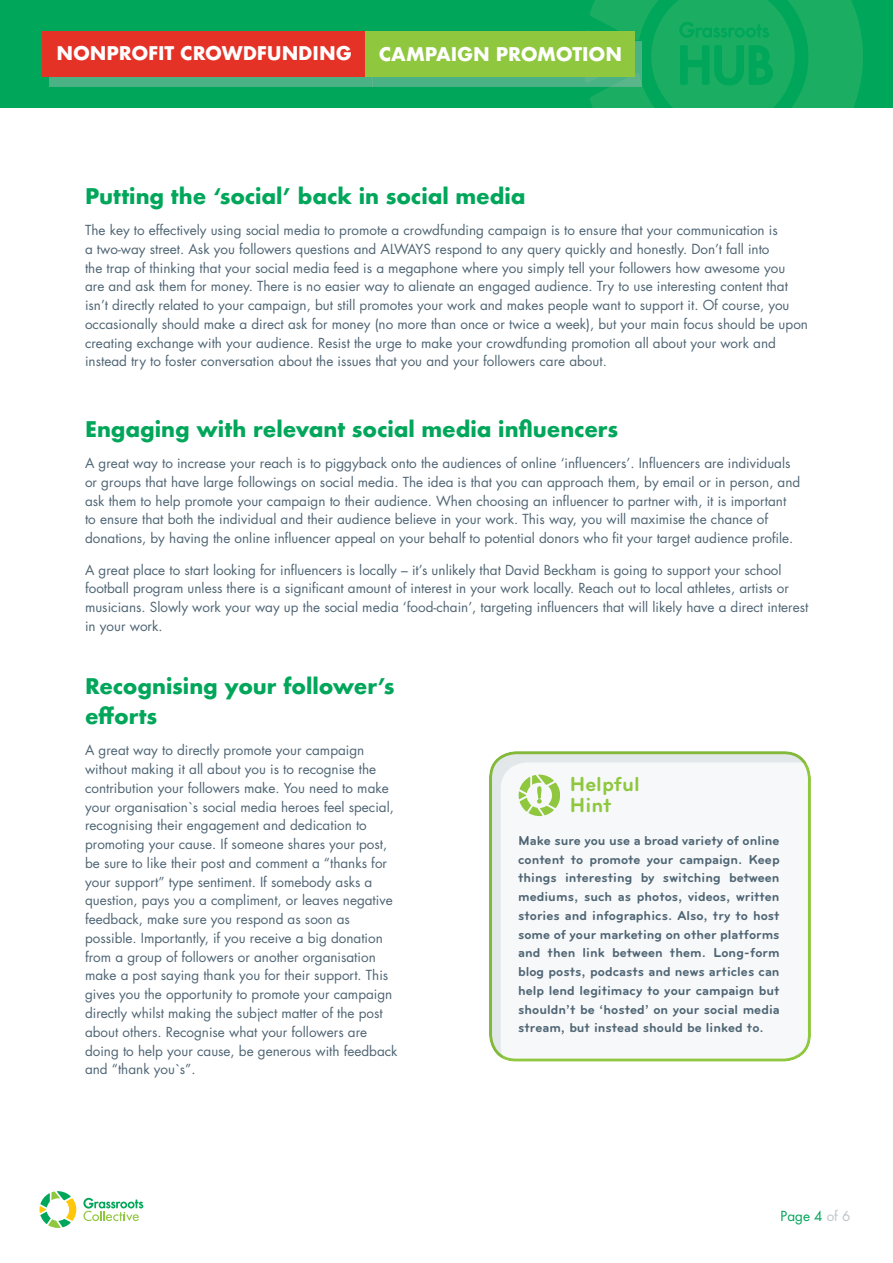
<style>
.page{position:relative;width:893px;height:1263px;background:#fff}
.page>*{position:absolute;margin:0;border:0;box-sizing:border-box;transform-origin:0 0}
.t1{font:700 21px/30px "Futura";letter-spacing:-.005em;color:#00a65a}
.t2{font:700 21px/21px "Bryant";color:#8fc73e}
.t3{font:700 18.3px "Futura";letter-spacing:-.005em;color:#fff}
.t4{font:13.5px/18.8px "Futura";color:#4f6574}
.t5{font:700 13.5px/18.8px "Bryant";color:#4f6574;text-align:justify}
.t6{font:13.5px "Futura";color:#00a65a}
.s1{color:#bcc5c9}
</style>
<div class="page">
<svg style="left:40px;top:1191px;width:36px;height:37px"></svg>
<svg style="left:83px;top:1198px;width:60px;height:23px"></svg>
<div style="left:489px;top:749px;width:324px;height:314px;background:#bcc5c9;opacity:.3"></div>
<svg style="left:519px;top:774px;width:41px;height:42px"></svg>
<div style="left:0;top:0;width:893px;height:107px;background:#00a65a"></div>
<svg style="left:586px;top:0;width:277px;height:107px"></svg>
<div style="left:49px;top:41px;width:324px;height:46px;background:#bcc5c9;opacity:.4"></div>
<div style="left:43px;top:31px;width:323px;height:45px;background:#e53226"></div>
<div style="left:373px;top:41px;width:269px;height:46px;background:#bcc5c9;opacity:.4"></div>
<div style="left:366px;top:31px;width:269px;height:45px;background:#8fc73e"></div>
<h2 class="t3" style="left:56px;top:40px;width:297px">NONPROFIT CROWDFUNDING</h2>
<h2 class="t3" style="left:379px;top:40px;width:245px">CAMPAIGN PROMOTION</h2>
<h1 class="t1" style="left:85px;top:181px;width:442px">Putting the ‘social’ back in social media</h1>
<p class="t4" style="left:85px;top:221px;width:724px">The key to effectively using social media to promote a crowdfunding campaign is to ensure that your communication is<br>a two-way street. Ask you followers questions and ALWAYS respond to any query quickly and honestly. Don’t fall into<br>the trap of thinking that your social media feed is a megaphone where you simply tell your followers how awesome you<br>are and ask them for money. There is no easier way to alienate an engaged audience. Try to use interesting content that isn’t directly related to your campaign, but still promotes your work and makes people want to support it. Of course, you occasionally should make a direct ask for money (no more than once or twice a week), but your main focus should be upon creating exchange with your audience. Resist the urge to make your crowdfunding promotion all about your work and instead try to foster conversation about the issues that you and your followers care about.</p>
<h1 class="t1" style="left:85px;top:414px;width:535px">Engaging with relevant social media influencers</h1>
<p class="t4" style="left:85px;top:454px;width:717px">A great way to increase your reach is to piggyback onto the audiences of online ‘influencers’. Influencers are individuals or groups that have large followings on social media. The idea is that you can approach them, by email or in person, and ask them to help promote your campaign to their audience. When choosing an influencer to partner with, it is important to ensure that both the individual and their audience believe in your work. This way, you will maximise the chance of donations, by having the online influencer appeal on your behalf to potential donors who fit your target audience profile.</p>
<p class="t4" style="left:85px;top:560px;width:725px">A great place to start looking for influencers is locally – it’s unlikely that David Beckham is going to support your school football program unless there is a significant amount of interest in your work locally. Reach out to local athletes, artists or musicians. Slowly work your way up the social media ‘food-chain’, targeting influencers that will likely have a direct interest in your work.</p>
<h1 class="t1" style="left:85px;top:671px;width:311px">Recognising your follower’s efforts</h1>
<p class="t4" style="left:85px;top:741px;width:314px">A great way to directly promote your campaign without making it all about you is to recognise the contribution your followers make. You need to make your organisation`s social media heroes feel special, recognising their engagement and dedication to promoting your cause. If someone shares your post, be sure to like their post and comment a “thanks for your support” type sentiment. If somebody asks a question, pays you a compliment, or leaves negative feedback, make sure you respond as soon as possible. Importantly, if you receive a big donation from a group of followers or another organisation make a post saying thank you for their support. This gives you the opportunity to promote your campaign directly whilst making the subject matter of the post about others. Recognise what your followers are doing to help your cause, be generous with feedback and “thank you`s”.</p>
<h1 class="t2" style="left:569px;top:773px;width:72px">Helpful<br>Hint</h1>
<p class="t5" style="left:518px;top:831px;width:263px">Make sure you use a broad variety of online content to promote your campaign. Keep things interesting by switching between mediums, such as photos, videos, written stories and infographics. Also, try to host some of your marketing on other platforms and then link between them. Long-form blog posts, podcasts and news articles can help lend legitimacy to your campaign but shouldn’t be ‘hosted’ on your social media stream, but instead should be linked to.</p>
<p class="t6" style="left:781px;top:1207px;width:71px">Page 4 <span class="s1">of 6</span></p>
</div>
